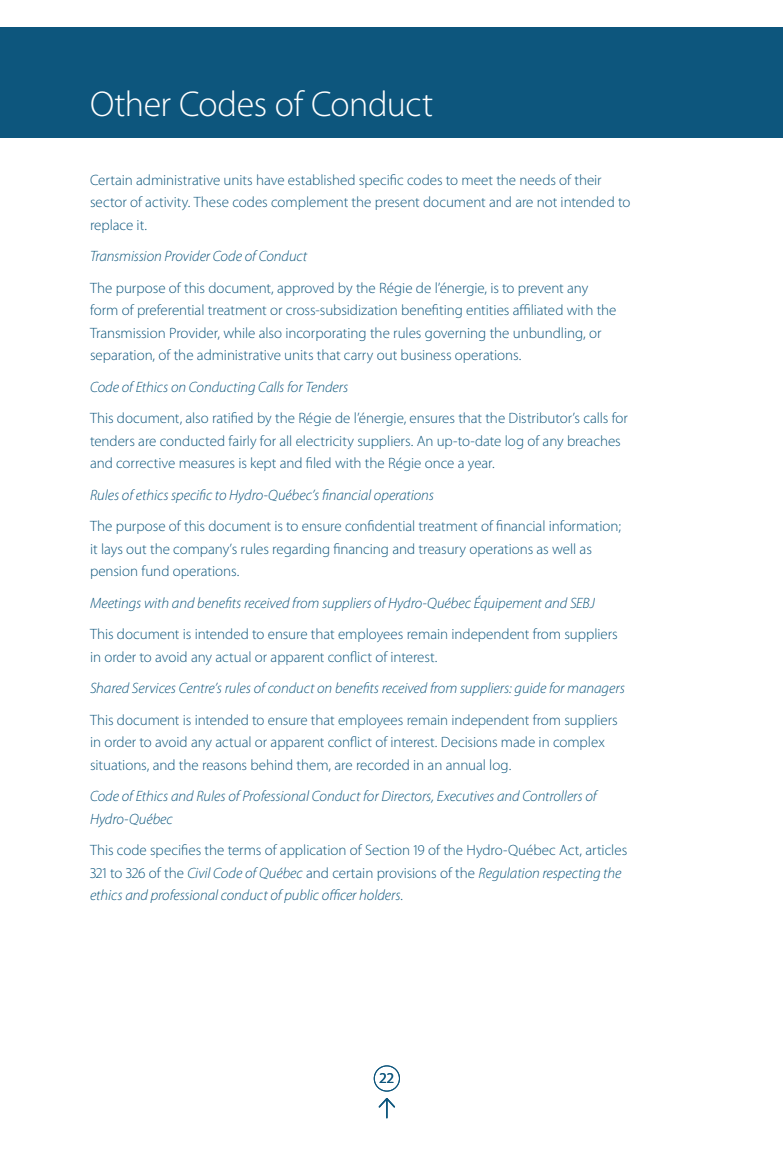
<style>
.page{position:relative;width:783px;height:1161px;background:#fff}
.page>*{position:absolute;margin:0;border:0;box-sizing:border-box;transform-origin:0 0}
.A__T1{font:300 36px "Myriad Pro";letter-spacing:-.01em;color:#fff}
.A__texte_courant{font:300 15px/22.5px "Myriad Pro";letter-spacing:-.005em;color:#0d567d}
.A__T4{font:italic 300 15px/22.5px "Myriad Pro";letter-spacing:-.005em;color:#0d567d}
.t1{font:15px "Myriad Pro";color:#0d567d}
.s1{font-style:italic}
</style>
<div class="page">
<svg style="left:378px;top:1098px;width:17px;height:21px"></svg>
<div style="left:374px;top:1065px;width:26px;height:27px;border:1px solid #0d567d;border-radius:50%"></div>
<div style="left:0;top:27px;width:783px;height:111px;background:#0d567d"></div>
<p class="A__T1" style="left:90px;top:83px;width:345px">Other Codes of Conduct</p>
<p class="A__texte_courant" style="left:90px;top:168px;width:542px">Certain administrative units have established specific codes to meet the needs of their sector of activity. These codes complement the present document and are not intended to replace it.</p>
<p class="A__T4" style="left:90px;top:245px;width:219px">Transmission Provider Code of Conduct</p>
<p class="A__texte_courant" style="left:90px;top:276px;width:528px">The purpose of this document, approved by the Régie de l’énergie, is to prevent any form of preferential treatment or cross-subsidization benefiting entities affiliated with the Transmission Provider, while also incorporating the rules governing the unbundling, or separation, of the administrative units that carry out business operations.</p>
<p class="A__T4" style="left:90px;top:375px;width:260px">Code of Ethics on Conducting Calls for Tenders</p>
<p class="A__texte_courant" style="left:90px;top:407px;width:540px">This document, also ratified by the Régie de l’énergie, ensures that the Distributor’s calls for tenders are conducted fairly for all electricity suppliers. An up-to-date log of any breaches and corrective measures is kept and filed with the Régie once a year.</p>
<p class="A__T4" style="left:90px;top:483px;width:345px">Rules of ethics specific to Hydro-Québec’s financial operations</p>
<p class="A__texte_courant" style="left:90px;top:515px;width:532px">The purpose of this document is to ensure confidential treatment of financial information; it lays out the company’s rules regarding financing and treasury operations as well as pension fund operations.</p>
<p class="A__T4" style="left:90px;top:591px;width:506px">Meetings with and benefits received from suppliers of Hydro-Québec Équipement and SEBJ</p>
<p class="A__texte_courant" style="left:90px;top:623px;width:529px">This document is intended to ensure that employees remain independent from suppliers in order to avoid any actual or apparent conflict of interest.</p>
<p class="A__T4" style="left:90px;top:677px;width:536px">Shared Services Centre’s rules of conduct on benefits received from suppliers: guide for managers</p>
<p class="A__texte_courant" style="left:90px;top:708px;width:529px">This document is intended to ensure that employees remain independent from suppliers in order to avoid any actual or apparent conflict of interest. Decisions made in complex situations, and the reasons behind them, are recorded in an annual log.</p>
<p class="A__T4" style="left:90px;top:785px;width:508px">Code of Ethics and Rules of Professional Conduct for Directors, Executives and Controllers of<br>Hydro-Québec</p>
<p class="A__texte_courant" style="left:90px;top:839px;width:539px">This code specifies the terms of application of Section 19 of the Hydro-Québec Act, articles<br>321 to 326 of the <span class="s1">Civil Code of Québec</span> and certain provisions of the <span class="s1">Regulation respecting the ethics and professional conduct of public officer holders.</span></p>
<p class="t1" style="left:380px;top:1069px;width:15px">22</p>
</div>
